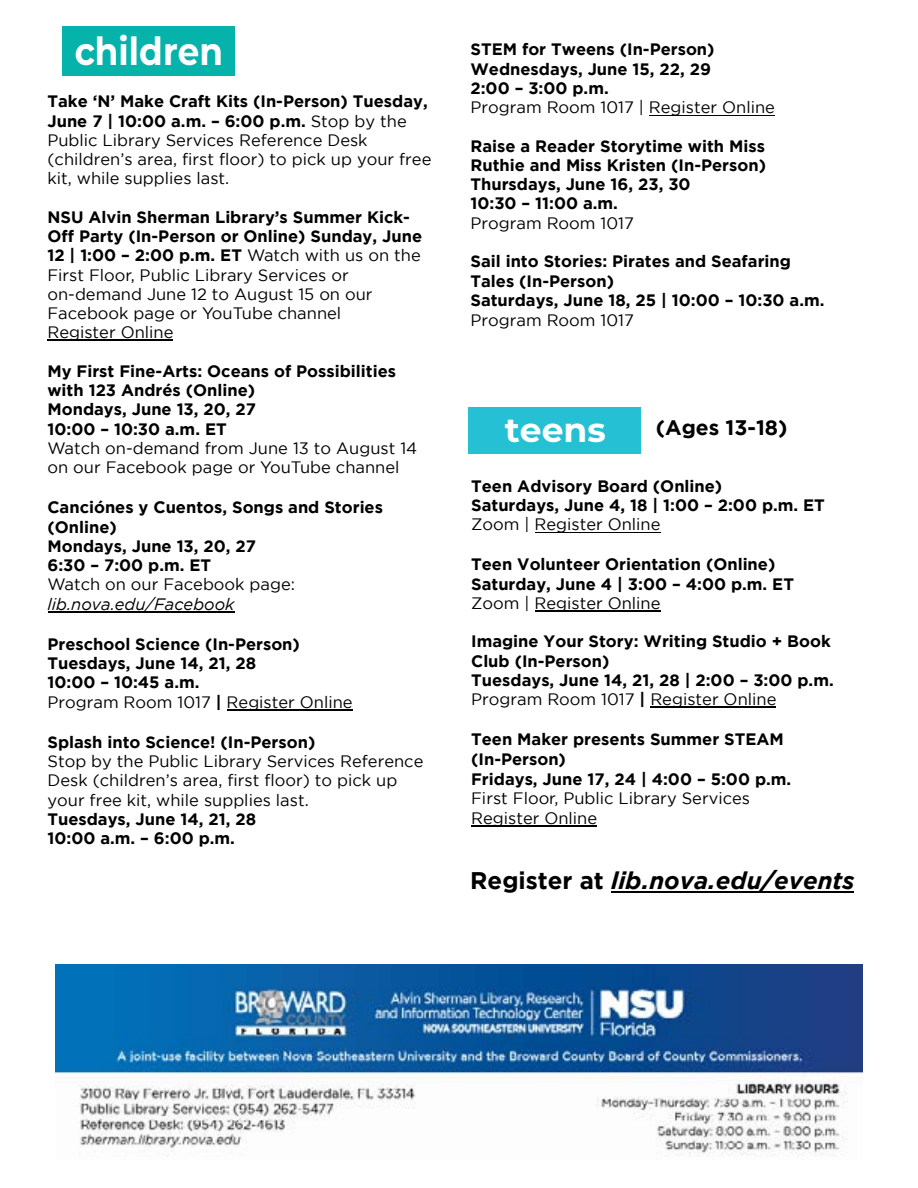
<style>
.page{position:relative;width:918px;height:1188px;background:#fff}
.page>*{position:absolute;margin:0;border:0;box-sizing:border-box;transform-origin:0 0}
.t1{font:700 38.55px "Montserrat";color:#fff;scale:.89 1}
.t2{font:700 33.9px "Montserrat";color:#fff}
.t3{font:italic 700 24px "Gotham";color:#000}
.t4{font:700 21px "Gotham";color:#000}
.t5{font:700 16.5px/19.2px "Gotham";color:#000}
.t6{font:16.5px/19.2px "Gotham";color:#000}
.t7{font:italic 16.5px "Gotham";color:#000}
.s1{font-weight:700}
.s2{font-weight:400}
.s3{font-style:inherit}
.s4{font-style:normal}
</style>
<div class="page">
<div style="left:62px;top:26px;width:173px;height:50px;background:#06b3aa"></div>
<hr style="left:649px;top:115px;width:126px;height:1px;background:#000">
<hr style="left:227px;top:709px;width:125px;height:1px;background:#000">
<hr style="left:48px;top:611px;width:186px;height:1px;background:#000">
<hr style="left:48px;top:340px;width:125px;height:1px;background:#000">
<img style="left:56px;top:964px;width:806px;height:192px">
<div style="left:468px;top:407px;width:173px;height:47px;background:#25c0d4"></div>
<hr style="left:611px;top:891px;width:243px;height:2px;background:#000">
<hr style="left:472px;top:825px;width:125px;height:1px;background:#000">
<hr style="left:651px;top:707px;width:125px;height:1px;background:#000">
<hr style="left:535px;top:610px;width:125px;height:2px;background:#000">
<hr style="left:535px;top:532px;width:125px;height:1px;background:#000">
<h1 class="t1" style="left:75px;top:24px;width:168px">children</h1>
<p class="t6" style="left:47px;top:92px;width:386px"><span class="s1">Take ‘N’ Make Craft Kits (In-Person) Tuesday, June 7 | 10:00 a.m. – 6:00 p.m.</span> Stop by the Public Library Services Reference Desk (children’s area, first floor) to pick up your free kit, while supplies last.</p>
<p class="t6" style="left:47px;top:207px;width:376px"><span class="s1">NSU Alvin Sherman Library’s Summer Kick-Off Party (In-Person or Online) Sunday, June 12 | 1:00 – 2:00 p.m. ET</span> Watch with us on the First Floor, Public Library Services or on-demand June 12 to August 15 on our Facebook page or YouTube channel<br>Register Online</p>
<p class="t5" style="left:47px;top:361px;width:350px">My First Fine-Arts: Oceans of Possibilities with 123 Andrés (Online)<br>Mondays, June 13, 20, 27<br>10:00 – 10:30 a.m. ET</p>
<p class="t6" style="left:47px;top:438px;width:371px">Watch on-demand from June 13 to August 14 on our Facebook page or YouTube channel</p>
<p class="t5" style="left:47px;top:498px;width:337px">Canciónes y Cuentos, Songs and Stories (Online)<br>Mondays, June 13, 20, 27<br>6:30 – 7:00 p.m. ET</p>
<p class="t6" style="left:47px;top:575px;width:249px">Watch on our Facebook page:</p>
<p class="t7" style="left:47px;top:595px;width:189px">lib.nova.edu/Facebook</p>
<p class="t5" style="left:47px;top:634px;width:307px">Preschool Science (In-Person)<br>Tuesdays, June 14, 21, 28<br>10:00 – 10:45 a.m.<br><span class="s2">Program Room 1017</span> | <span class="s2">Register Online</span></p>
<p class="t5" style="left:47px;top:732px;width:269px">Splash into Science! (In-Person)</p>
<p class="t6" style="left:47px;top:751px;width:378px">Stop by the Public Library Services Reference<br>Desk (children’s area, first floor) to pick up your free kit, while supplies last.</p>
<p class="t5" style="left:47px;top:809px;width:210px">Tuesdays, June 14, 21, 28<br>10:00 a.m. – 6:00 p.m.</p>
<p class="t5" style="left:470px;top:40px;width:246px">STEM for Tweens (In-Person)<br>Wednesdays, June 15, 22, 29<br>2:00 – 3:00 p.m.</p>
<p class="t6" style="left:470px;top:98px;width:306px">Program Room 1017 | Register Online</p>
<p class="t5" style="left:470px;top:136px;width:297px">Raise a Reader Storytime with Miss<br>Ruthie and Miss Kristen (In-Person)<br>Thursdays, June 16, 23, 30<br>10:30 – 11:00 a.m.</p>
<p class="t6" style="left:470px;top:213px;width:165px">Program Room 1017</p>
<p class="t5" style="left:470px;top:251px;width:356px">Sail into Stories: Pirates and Seafaring<br>Tales (In-Person)<br>Saturdays, June 18, 25 <span class="s3">| 1</span>0:00 – 10:30 a.m.<br><span class="s2">Program Room 1017</span></p>
<h2 class="t2" style="left:505px;top:405px;width:103px">teens</h2>
<p class="t5" style="left:471px;top:476px;width:355px">Teen Advisory Board (Online)<br>Saturdays, June 4, 18 | 1:00 – 2:00 p.m. ET</p>
<p class="t6" style="left:471px;top:514px;width:191px">Zoom | Register Online</p>
<p class="t5" style="left:471px;top:554px;width:324px">Teen Volunteer Orientation (Online)<br>Saturday, June 4 | 3:00 – 4:00 p.m. ET</p>
<p class="t6" style="left:471px;top:593px;width:191px">Zoom | Register Online</p>
<p class="t5" style="left:471px;top:631px;width:364px">Imagine Your Story: Writing Studio + Book Club (In-Person)<br>Tuesdays, June 14, 21, 28 <span class="s3">|</span> 2:00 – 3:00 p.m.<br><span class="s2">Program Room 1017</span> | <span class="s2">Register Online</span></p>
<p class="t5" style="left:471px;top:729px;width:322px">Teen Maker presents Summer STEAM (In-Person)<br>Fridays, June 17, 24 | 4:00 – 5:00 p.m.</p>
<p class="t6" style="left:471px;top:788px;width:280px">First Floor, Public Library Services<br>Register Online</p>
<p class="t4" style="left:656px;top:416px;width:133px">(Ages 13-18)</p>
<h3 class="t3" style="left:470px;top:866px;width:386px"><span class="s4">Register at</span> lib.nova.edu/events</h3>
</div>
